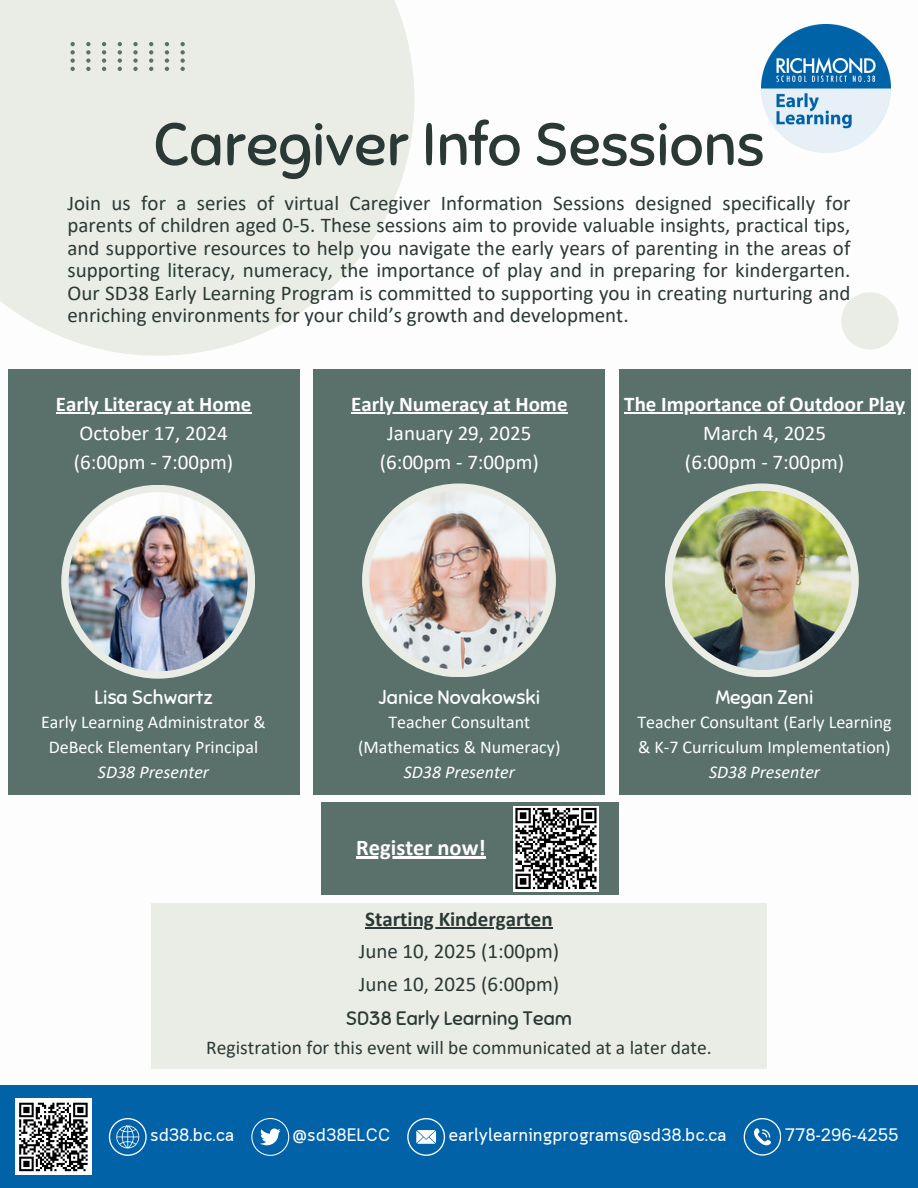
<style>
.page{position:relative;width:918px;height:1188px;background:#fff}
.page>*{position:absolute;margin:0;border:0;box-sizing:border-box;transform-origin:0 0}
.t1{font:60px "Sniglet";color:#2b3936}
.t2{font:700 22.5px "Calibri";color:#fff}
.t3{font:21px/22.5px "Calibri";color:#2b3936;text-align:justify}
.t4{font:21px/29.2px "Calibri";color:#fff;text-align:center}
.t5{font:700 21px/29.2px "Calibri";color:#fff;text-align:center}
.t6{font:700 21px "Calibri";color:#2b3936}
.t7{font:19.5px "Calibri";color:#2b3936}
.t8{font:19.5px "Sniglet";color:#fff}
.t9{font:19.5px "Sniglet";color:#2b3936}
.t10{font:18px "Calibri";color:#fff}
.t11{font:18px "Cloud";color:#fff}
.t12{font:italic 18px "Calibri";color:#fff}
.s1{font-weight:700}
.s2{font-weight:400}
</style>
<div class="page">
<div style="left:0;top:0;width:414px;height:356px;background:#eaede5"></div>
<svg style="left:70px;top:42px;width:115px;height:29px"></svg>
<img style="left:762px;top:25px;width:128px;height:128px">
<div style="left:0;top:1086px;width:918px;height:102px;background:#0162a8"></div>
<div style="left:15px;top:1099px;width:77px;height:76px;background:#fff"></div>
<svg style="left:19px;top:1102px;width:69px;height:70px"></svg>
<svg style="left:109px;top:1118px;width:38px;height:38px"></svg>
<svg style="left:251px;top:1118px;width:38px;height:38px"></svg>
<svg style="left:407px;top:1118px;width:38px;height:38px"></svg>
<svg style="left:744px;top:1118px;width:37px;height:37px"></svg>
<div style="left:8px;top:369px;width:291px;height:425px;background:#59706b"></div>
<hr style="left:56px;top:412px;width:195px;height:1px;background:#fff">
<div style="left:61px;top:485px;width:194px;height:194px;background:#eaede5;border-radius:50%"></div>
<img style="left:69px;top:492px;width:179px;height:179px;border-radius:50%">
<div style="left:314px;top:369px;width:291px;height:425px;background:#59706b"></div>
<hr style="left:351px;top:412px;width:217px;height:1px;background:#fff">
<div style="left:362px;top:483px;width:194px;height:194px;background:#eaede5;border-radius:50%"></div>
<img style="left:369px;top:491px;width:180px;height:179px;border-radius:50%">
<div style="left:619px;top:369px;width:292px;height:425px;background:#59706b"></div>
<hr style="left:624px;top:412px;width:281px;height:1px;background:#fff">
<div style="left:665px;top:483px;width:194px;height:194px;background:#eaede5;border-radius:50%"></div>
<img style="left:672px;top:491px;width:179px;height:179px;border-radius:50%">
<div style="left:151px;top:903px;width:616px;height:166px;background:#eaede5"></div>
<hr style="left:365px;top:927px;width:188px;height:1px;background:#2b3936">
<div style="left:321px;top:802px;width:298px;height:93px;background:#59706b"></div>
<div style="left:841px;top:292px;width:57px;height:58px;background:#eaede5;border-radius:50%"></div>
<div style="left:513px;top:806px;width:86px;height:85px;background:linear-gradient(to bottom,#fff,#fff)"></div>
<svg style="left:515px;top:808px;width:82px;height:81px;background:#787878"></svg>
<hr style="left:356px;top:857px;width:130px;height:2px;background:#fff">
<p class="t1" style="left:153px;top:108px;width:613px">Caregiver Info Sessions</p>
<p class="t3" style="left:68px;top:193px;width:784px">Join us for a series of virtual Caregiver Information Sessions designed specifically for parents of children aged 0-5. These sessions aim to provide valuable insights, practical tips, and supportive resources to help you navigate the early years of parenting in the areas of supporting literacy, numeracy, the importance of play and in preparing for kindergarten.<br>Our SD38 Early Learning Program is committed to supporting you in creating nurturing and enriching environments for your child’s growth and development.</p>
<p class="t4" style="left:56px;top:391px;width:197px"><span class="s1">Early Literacy at Home<br></span>October 17, 2024 (6:00pm - 7:00pm)</p>
<p class="t4" style="left:351px;top:391px;width:218px"><span class="s1">Early Numeracy at Home<br></span>January 29, 2025 (6:00pm - 7:00pm)</p>
<p class="t5" style="left:624px;top:391px;width:282px">The Importance of Outdoor Play<br><span class="s2">March 4, 2025<br>(6:00pm - 7:00pm)</span></p>
<p class="t8" style="left:94px;top:685px;width:120px">Lisa Schwartz</p>
<p class="t10" style="left:41px;top:715px;width:226px">Early Learning Administrator &amp;</p>
<p class="t10" style="left:49px;top:740px;width:211px">DeBeck Elementary Principal</p>
<p class="t12" style="left:98px;top:764px;width:113px">SD38 Presenter</p>
<p class="t8" style="left:379px;top:685px;width:163px">Janice Novakowski</p>
<h3 class="t10" style="left:388px;top:715px;width:143px">Teacher Consultant</h3>
<p class="t10" style="left:358px;top:740px;width:204px">(Mathematics &amp; Numeracy)</p>
<p class="t12" style="left:404px;top:764px;width:113px">SD38 Presenter</p>
<p class="t2" style="left:356px;top:839px;width:131px">Register now!</p>
<p class="t8" style="left:716px;top:685px;width:99px">Megan Zeni</p>
<h3 class="t10" style="left:637px;top:715px;width:256px">Teacher Consultant (Early Learning</h3>
<p class="t10" style="left:638px;top:740px;width:254px">&amp; K-7 Curriculum Implementation)</p>
<p class="t12" style="left:709px;top:764px;width:113px">SD38 Presenter</p>
<p class="t6" style="left:365px;top:910px;width:189px">Starting Kindergarten</p>
<p class="t3" style="left:359px;top:941px;width:202px">June 10, 2025 (1:00pm)</p>
<p class="t3" style="left:359px;top:975px;width:202px">June 10, 2025 (6:00pm)</p>
<h2 class="t9" style="left:346px;top:1006px;width:228px">SD38 Early Learning Team</h2>
<p class="t7" style="left:206px;top:1040px;width:507px">Registration for this event will be communicated at a later date.</p>
<p class="t11" style="left:150px;top:1125px;width:86px">sd38.bc.ca</p>
<h1 class="t11" style="left:293px;top:1125px;width:99px">@sd38ELCC</h1>
<h3 class="t11" style="left:449px;top:1125px;width:280px">earlylearningprograms@sd38.bc.ca</h3>
<h3 class="t11" style="left:785px;top:1125px;width:115px">778-296-4255</h3>
</div>
